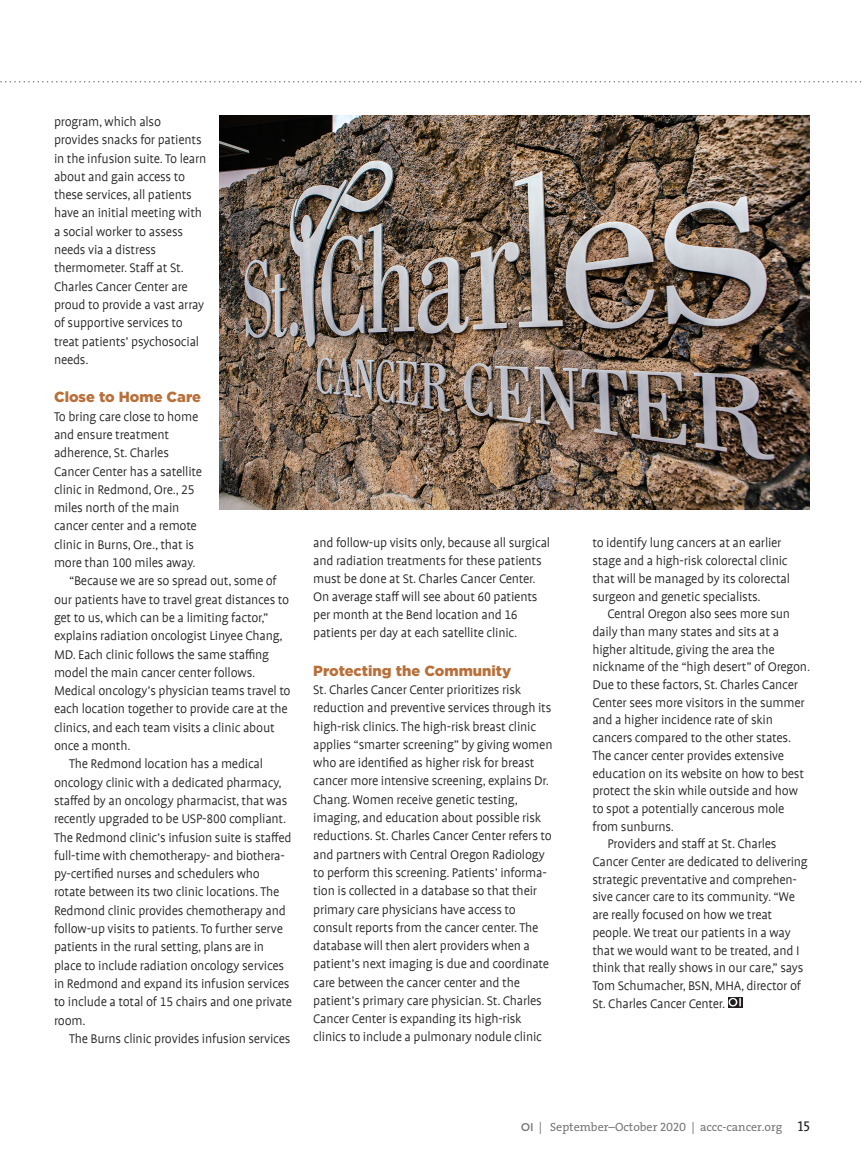
<style>
.page{position:relative;width:864px;height:1161px;background:#fff}
.page>*{position:absolute;margin:0;border:0;box-sizing:border-box;transform-origin:0 0}
.Spotlight_H1{font:900 14.7px "Gotham";color:#b96f39}
.Spotlight_Indent{font:300 14.25px/18.3px "Profile Offc";letter-spacing:-.015em;color:#231f20}
.Spotlight_No_Indent{font:300 14.25px/18.3px "Profile Offc";letter-spacing:-.015em;color:#231f20}
.t1{font:12px "The Serif B W5 Plain";color:#76787b}
.s1{font-family:"Gotham";font-weight:500;font-size:11.25px}
.s2{font-family:"The Serif Caps"}
.s3{font-family:"The Serif Caps";font-size:14.25px;color:#231f20}
</style>
<div class="page">
<svg style="left:0;top:81px;width:862px;height:1px"></svg>
<div style="left:728px;top:997px;width:14px;height:11px;background:#231f20"></div>
<svg style="left:729px;top:998px;width:12px;height:9px"></svg>
<img style="left:220px;top:116px;width:590px;height:393px">
<p class="Spotlight_Indent" style="left:54px;top:113px;width:154px">program, which also provides snacks for patients in the infusion suite. To learn about and gain access to these services, all patients have an initial meeting with a social worker to assess needs via a distress thermometer. Staff at St.<br>Charles Cancer Center are proud to provide a vast array of supportive services to treat patients’ psychosocial needs.</p>
<p class="Spotlight_H1" style="left:54px;top:387px;width:149px">Close to Home Care</p>
<p class="Spotlight_No_Indent" style="left:54px;top:408px;width:150px">To bring care close to home and ensure treatment adherence, St. Charles<br>Cancer Center has a satellite clinic in Redmond, Ore., 25 miles north of the main cancer center and a remote clinic in Burns, Ore., that is more than 100 miles away.</p>
<p class="Spotlight_Indent" style="left:54px;top:573px;width:238px;text-indent:15px">“Because we are so spread out, some of our patients have to travel great distances to get to us, which can be a limiting factor,” explains radiation oncologist Linyee Chang, MD. Each clinic follows the same staffing model the main cancer center follows.<br>Medical oncology’s physician teams travel to each location together to provide care at the clinics, and each team visits a clinic about once a month.</p>
<p class="Spotlight_Indent" style="left:54px;top:756px;width:240px;text-indent:15px">The Redmond location has a medical oncology clinic with a dedicated pharmacy, staffed by an oncology pharmacist, that was recently upgraded to be USP-800 compliant.<br>The Redmond clinic’s infusion suite is staffed full-time with chemotherapy- and biothera&shy;py-certified nurses and schedulers who rotate between its two clinic locations. The Redmond clinic provides chemotherapy and follow-up visits to patients. To further serve patients in the rural setting, plans are in place to include radiation oncology services in Redmond and expand its infusion services to include a total of 15 chairs and one private room.</p>
<p class="Spotlight_Indent" style="left:69px;top:1030px;width:223px">The Burns clinic provides infusion services</p>
<p class="Spotlight_Indent" style="left:313px;top:535px;width:239px">and follow-up visits only, because all surgical and radiation treatments for these patients must be done at St. Charles Cancer Center.<br>On average staff will see about 60 patients per month at the Bend location and 16 patients per day at each satellite clinic.</p>
<p class="Spotlight_H1" style="left:313px;top:660px;width:200px">Protecting the Community</p>
<p class="Spotlight_No_Indent" style="left:313px;top:681px;width:241px">St. Charles Cancer Center prioritizes risk reduction and preventive services through its high-risk clinics. The high-risk breast clinic applies “smarter screening” by giving women who are identified as higher risk for breast cancer more intensive screening, explains Dr.<br>Chang. Women receive genetic testing, imaging, and education about possible risk reductions. St. Charles Cancer Center refers to and partners with Central Oregon Radiology to perform this screening. Patients’ informa&shy;tion is collected in a database so that their primary care physicians have access to consult reports from the cancer center. The database will then alert providers when a patient’s next imaging is due and coordinate care between the cancer center and the patient’s primary care physician. St. Charles Cancer Center is expanding its high-risk clinics to include a pulmonary nodule clinic</p>
<p class="Spotlight_No_Indent" style="left:592px;top:535px;width:199px;line-height:17.7px">to identify lung cancers at an earlier stage and a high-risk colorectal clinic that will be managed by its colorectal surgeon and genetic specialists.</p>
<p class="Spotlight_Indent" style="left:592px;top:606px;width:219px;line-height:17.7px;text-indent:15px">Central Oregon also sees more sun daily than many states and sits at a higher altitude, giving the area the nickname of the “high desert” of Oregon.<br>Due to these factors, St. Charles Cancer Center sees more visitors in the summer and a higher incidence rate of skin cancers compared to the other states.<br>The cancer center provides extensive education on its website on how to best protect the skin while outside and how to spot a potentially cancerous mole from sunburns.</p>
<p class="Spotlight_Indent" style="left:592px;top:836px;width:217px;line-height:17.7px;text-indent:15px">Providers and staff at St. Charles Cancer Center are dedicated to delivering strategic preventative and comprehen&shy;sive cancer care to its community. “We are really focused on how we treat people. We treat our patients in a way that we would want to be treated, and I think that really shows in our care,” says Tom Schumacher, BSN, MHA, director of St. Charles Cancer Center.</p>
<p class="t1" style="left:521px;top:1119px;width:291px"><span class="s1">OI</span> | September–October <span class="s2">2020</span> | accc-cancer.org <span class="s3">15</span></p>
</div>
